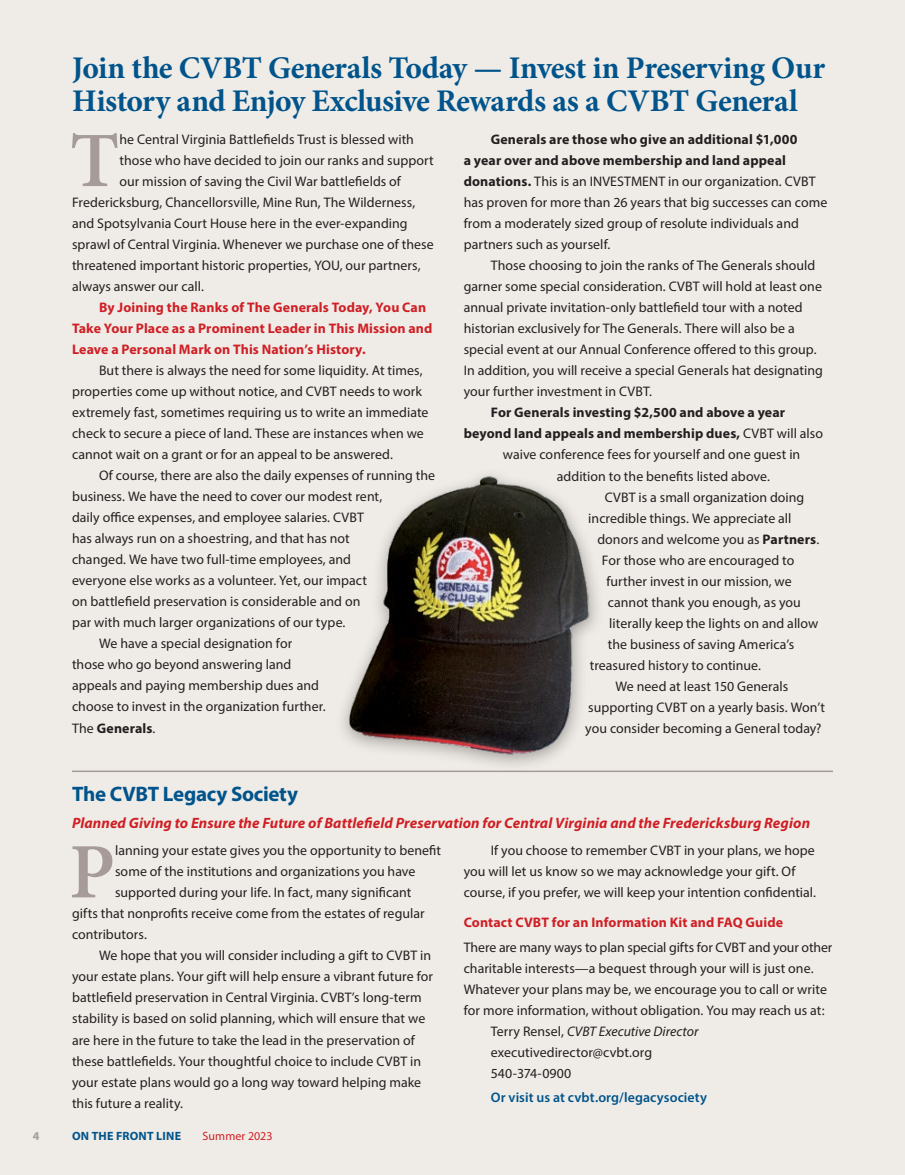
<style>
.page{position:relative;width:905px;height:1175px;background:#fff}
.page>*{position:absolute;margin:0;border:0;box-sizing:border-box;transform-origin:0 0}
.t1{font:600 78.45px "Minion Pro";color:#a69b98}
.t2{font:700 31.5px/33px "Minion Pro";letter-spacing:-.015em;color:#00548b}
.t3{font:700 21px "Myriad Pro";letter-spacing:-.015em;color:#00548b}
.t4{font:italic 700 15px "Myriad Pro";letter-spacing:.005em;color:#cf1f25}
.t5{font:13.8px/21px "Myriad Pro";color:#231f20}
.t6{font:700 13.8px/21px "Myriad Pro";letter-spacing:.01em;color:#cf1f25}
.t7{font:700 13.8px "Myriad Pro";letter-spacing:.01em;color:#231f20}
.t8{font:italic 13.8px "Myriad Pro";color:#231f20}
.t9{font:600 13.8px "Myriad Pro";letter-spacing:.005em;color:#00548b}
.t10{font:700 12px "Myriad Pro";letter-spacing:.02em;color:#00548b}
.t11{font:12px "Myriad Pro";letter-spacing:.005em;color:#cf1f25}
.t12{font:700 12px "Myriad Pro";color:#a69b98}
.s1{font-weight:700}
.s2{font-weight:400}
.s3{font-style:normal}
</style>
<div class="page">
<div style="left:0;top:0;width:904px;height:1174px;background:#efece7"></div>
<hr style="left:72px;top:770px;width:760px;height:2px;background:#a69b98">
<div style="left:335px;top:466px;width:269px;height:307px;background:#231f20;opacity:.4"></div>
<img style="left:342px;top:474px;width:258px;height:294px">
<h2 class="t2" style="left:72px;top:51px;width:754px">Join the CVBT Generals Today — Invest in Preserving Our<br>History and Enjoy Exclusive Rewards as a CVBT General</h2>
<h1 class="t1" style="left:70px;top:107px;width:51px">T</h1>
<p class="t5" style="left:119px;top:129px;width:296px">he Central Virginia Battlefields Trust is blessed with</p>
<p class="t5" style="left:464px;top:129px;width:365px;text-indent:27px"><span class="s1">Generals are those who give an additional $1,000<br>a year over and above membership and land appeal donations.</span> This is an INVESTMENT in our organization. CVBT has proven for more than 26 years that big successes can come from a moderately sized group of resolute individuals and partners such as yourself.</p>
<p class="t5" style="left:464px;top:255px;width:360px;text-indent:27px">Those choosing to join the ranks of The Generals should garner some special consideration. CVBT will hold at least one annual private invitation-only battlefield tour with a noted historian exclusively for The Generals. There will also be a special event at our Annual Conference offered to this group.<br>In addition, you will receive a special Generals hat designating your further investment in CVBT.</p>
<p class="t7" style="left:491px;top:404px;width:296px">For Generals investing $2,500 and above a year</p>
<p class="t7" style="left:464px;top:425px;width:361px">beyond land appeals and membership dues, <span class="s2">CVBT will also</span></p>
<p class="t5" style="left:503px;top:444px;width:299px">waive conference fees for yourself and one guest in</p>
<p class="t5" style="left:557px;top:465px;width:214px">addition to the benefits listed above.</p>
<p class="t5" style="left:605px;top:486px;width:201px">CVBT is a small organization doing</p>
<p class="t5" style="left:588px;top:507px;width:205px">incredible things. We appreciate all</p>
<p class="t5" style="left:597px;top:528px;width:223px">donors and welcome you as <span class="s1">Partners</span>.</p>
<p class="t5" style="left:602px;top:549px;width:194px">For those who are encouraged to</p>
<p class="t5" style="left:606px;top:570px;width:187px">further invest in our mission, we</p>
<p class="t5" style="left:607px;top:591px;width:194px">cannot thank you enough, as you</p>
<p class="t5" style="left:609px;top:612px;width:210px">literally keep the lights on and allow</p>
<p class="t5" style="left:607px;top:633px;width:188px">the business of saving America’s</p>
<p class="t5" style="left:590px;top:654px;width:173px">treasured history to continue.</p>
<p class="t5" style="left:615px;top:675px;width:174px">We need at least 150 Generals</p>
<p class="t5" style="left:588px;top:696px;width:238px">supporting CVBT on a yearly basis. Won’t</p>
<p class="t5" style="left:585px;top:717px;width:237px">you consider becoming a General today?</p>
<p class="t5" style="left:119px;top:150px;width:316px">those who have decided to join our ranks and support</p>
<p class="t5" style="left:119px;top:171px;width:283px">our mission of saving the Civil War battlefields of</p>
<p class="t5" style="left:72px;top:192px;width:345px">Fredericksburg, Chancellorsville, Mine Run, The Wilderness,</p>
<p class="t5" style="left:72px;top:213px;width:337px">and Spotsylvania Court House here in the ever-expanding</p>
<p class="t5" style="left:72px;top:234px;width:363px">sprawl of Central Virginia. Whenever we purchase one of these</p>
<p class="t5" style="left:72px;top:255px;width:350px">threatened important historic properties, YOU, our partners,</p>
<p class="t5" style="left:72px;top:276px;width:133px">always answer our call.</p>
<p class="t6" style="left:72px;top:296px;width:362px;text-indent:27px">By Joining the Ranks of The Generals Today, You Can<br>Take Your Place as a Prominent Leader in This Mission and<br>Leave a Personal Mark on This Nation’s History.</p>
<p class="t5" style="left:72px;top:360px;width:358px;text-indent:27px">But there is always the need for some liquidity. At times, properties come up without notice, and CVBT needs to work extremely fast, sometimes requiring us to write an immediate check to secure a piece of land. These are instances when we cannot wait on a grant or for an appeal to be answered.</p>
<p class="t5" style="left:99px;top:465px;width:337px">Of course, there are also the daily expenses of running the</p>
<p class="t5" style="left:72px;top:486px;width:311px">business. We have the need to cover our modest rent,</p>
<p class="t5" style="left:72px;top:507px;width:293px">daily office expenses, and employee salaries. CVBT</p>
<p class="t5" style="left:72px;top:528px;width:279px">has always run on a shoestring, and that has not</p>
<p class="t5" style="left:72px;top:549px;width:280px">changed. We have two full-time employees, and</p>
<p class="t5" style="left:72px;top:570px;width:296px">everyone else works as a volunteer. Yet, our impact</p>
<p class="t5" style="left:72px;top:591px;width:290px">on battlefield preservation is considerable and on</p>
<p class="t5" style="left:72px;top:612px;width:275px">par with much larger organizations of our type.</p>
<p class="t5" style="left:99px;top:633px;width:195px">We have a special designation for</p>
<p class="t5" style="left:72px;top:654px;width:221px">those who go beyond answering land</p>
<p class="t5" style="left:72px;top:675px;width:248px">appeals and paying membership dues and</p>
<p class="t5" style="left:72px;top:696px;width:255px">choose to invest in the organization further.</p>
<p class="t7" style="left:72px;top:719px;width:85px"><span class="s2">The</span> Generals<span class="s2">.</span></p>
<h3 class="t3" style="left:72px;top:780px;width:227px">The CVBT Legacy Society</h3>
<p class="t4" style="left:72px;top:813px;width:739px">Planned Giving to Ensure the Future of Battlefield Preservation for Central Virginia and the Fredericksburg Region</p>
<h1 class="t1" style="left:69px;top:818px;width:47px">P</h1>
<p class="t5" style="left:115px;top:840px;width:327px">lanning your estate gives you the opportunity to benefit</p>
<p class="t5" style="left:463px;top:840px;width:354px;text-indent:27px">If you choose to remember CVBT in your plans, we hope you will let us know so we may acknowledge your gift. Of course, if you prefer, we will keep your intention confidential.</p>
<p class="t6" style="left:463px;top:911px;width:321px">Contact CVBT for an Information Kit and FAQ Guide</p>
<p class="t5" style="left:463px;top:936px;width:370px">There are many ways to plan special gifts for CVBT and your other</p>
<p class="t5" style="left:463px;top:957px;width:351px">charitable interests—a bequest through your will is just one.</p>
<p class="t5" style="left:463px;top:978px;width:365px">Whatever your plans may be, we encourage you to call or write</p>
<p class="t5" style="left:463px;top:999px;width:362px">for more information, without obligation. You may reach us at:</p>
<p class="t8" style="left:490px;top:1022px;width:209px"><span class="s3">Terry Rensel,</span> CVBT Executive Director</p>
<p class="t5" style="left:490px;top:1041px;width:163px">executivedirector@cvbt.org</p>
<p class="t5" style="left:490px;top:1062px;width:82px">540-374-0900</p>
<p class="t9" style="left:490px;top:1088px;width:218px">Or visit us at cvbt.org/legacysociety</p>
<p class="t5" style="left:115px;top:861px;width:302px">some of the institutions and organizations you have</p>
<p class="t5" style="left:115px;top:882px;width:298px">supported during your life. In fact, many significant</p>
<p class="t5" style="left:72px;top:903px;width:354px">gifts that nonprofits receive come from the estates of regular</p>
<p class="t5" style="left:72px;top:924px;width:76px">contributors.</p>
<p class="t5" style="left:99px;top:945px;width:333px">We hope that you will consider including a gift to CVBT in</p>
<p class="t5" style="left:72px;top:966px;width:362px">your estate plans. Your gift will help ensure a vibrant future for</p>
<p class="t5" style="left:72px;top:987px;width:351px">battlefield preservation in Central Virginia. CVBT’s long-term</p>
<p class="t5" style="left:72px;top:1008px;width:355px">stability is based on solid planning, which will ensure that we</p>
<p class="t5" style="left:72px;top:1029px;width:344px">are here in the future to take the lead in the preservation of</p>
<p class="t5" style="left:72px;top:1050px;width:350px">these battlefields. Your thoughtful choice to include CVBT in</p>
<p class="t5" style="left:72px;top:1071px;width:351px">your estate plans would go a long way toward helping make</p>
<p class="t5" style="left:72px;top:1092px;width:112px">this future a reality.</p>
<p class="t12" style="left:33px;top:1128px;width:8px">4</p>
<p class="t10" style="left:72px;top:1128px;width:110px">ON THE FRONT LINE</p>
<p class="t11" style="left:203px;top:1129px;width:71px">Summer 2023</p>
</div>
